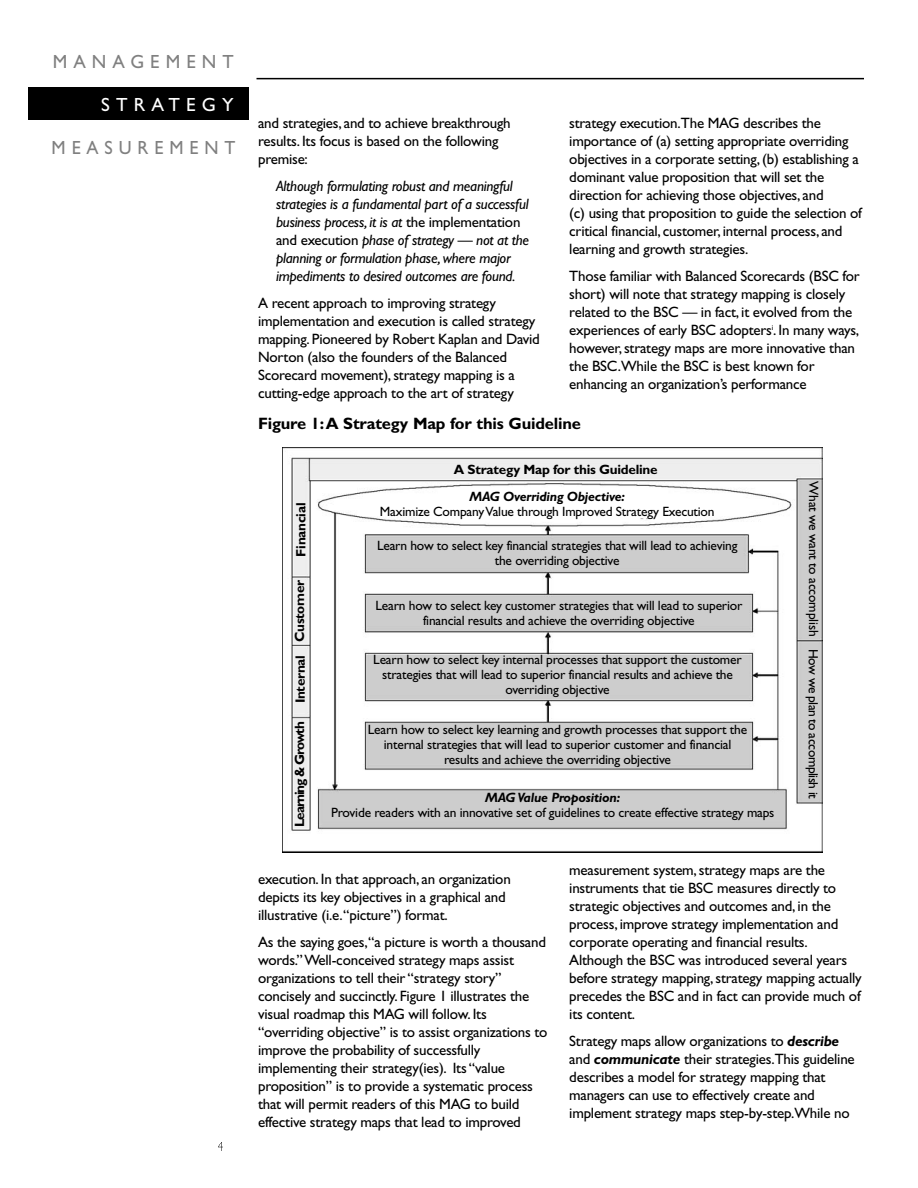
<style>
.page{position:relative;width:918px;height:1188px;background:#fff}
.page>*{position:absolute;margin:0;border:0;box-sizing:border-box;transform-origin:0 0}
.t1{font:19.05px "Gill Sans";letter-spacing:.325em;color:#808080;scale:.95 1}
.t2{font:19.05px "Gill Sans";letter-spacing:.325em;color:#808080}
.t3{font:19.05px "Gill Sans";letter-spacing:.325em;color:#fff}
.t4{font:700 16.5px "Gill Sans";letter-spacing:-.01em;color:#000}
.t5{font:15px/18px "Gill Sans";letter-spacing:-.015em;color:#000}
.t6{font:italic 15px/18px "Gill Sans";letter-spacing:-.015em;color:#000}
.t7{font:13.5px/15px "Gill Sans";letter-spacing:-.015em;color:#000;text-align:center}
.t8{font:700 13.5px "Gill Sans";letter-spacing:-.015em;color:#000}
.t9{font:13.5px "Gill Sans";letter-spacing:-.035em;color:#000}
.t10{font:italic 700 13.5px "Gill Sans";letter-spacing:-.015em;color:#000}
.t11{font:700 13.5px "Gill Sans";letter-spacing:-.07em;color:#000}
.s1{font-style:normal}
.s2{font-weight:700;font-style:italic}
</style>
<div class="page">
<div style="left:28px;top:88px;width:221px;height:32px;background:#000"></div>
<hr style="left:257px;top:78px;width:607px;height:1px;background:#000">
<img style="left:283px;top:448px;width:540px;height:405px">
<p class="t2" style="left:53px;top:54px;width:183px">MANAGEMENT</p>
<p class="t3" style="left:101px;top:97px;width:134px">STRATEGY</p>
<p class="t1" style="left:52px;top:140px;width:195px">MEASUREMENT</p>
<p class="t5" style="left:258px;top:116px;width:254px">and strategies, and to achieve breakthrough results. Its focus is based on the following premise:</p>
<p class="t6" style="left:276px;top:179px;width:255px">Although formulating robust and meaningful strategies is a fundamental part of a successful business process,it is at <span class="s1">the implementation and execution</span> phase of strategy — not at the planning or formulation phase,where major impediments to desired outcomes are found.</p>
<p class="t5" style="left:258px;top:296px;width:283px">A recent approach to improving strategy implementation and execution is called strategy mapping. Pioneered by Robert Kaplan and David Norton (also the founders of the Balanced Scorecard movement), strategy mapping is a cutting-edge approach to the art of strategy</p>
<p class="t5" style="left:569px;top:116px;width:294px">strategy execution.The MAG describes the importance of (a) setting appropriate overriding objectives in a corporate setting, (b) establishing a dominant value proposition that will set the direction for achieving those objectives, and<br>(c) using that proposition to guide the selection of critical financial, customer, internal process, and learning and growth strategies.</p>
<p class="t5" style="left:569px;top:269px;width:292px">Those familiar with Balanced Scorecards (BSC for short) will note that strategy mapping is closely related to the BSC — in fact, it evolved from the experiences of early BSC adopters<sup>i</sup>. In many ways, however, strategy maps are more innovative than the BSC.While the BSC is best known for enhancing an organization’s performance</p>
<p class="t4" style="left:258px;top:417px;width:324px">Figure 1:A Strategy Map for this Guideline</p>
<p class="t8" style="left:296px;top:557px;width:56px;rotate:-90deg">Financial</p>
<p class="t8" style="left:295px;top:642px;width:64px;rotate:-90deg">Customer</p>
<p class="t8" style="left:295px;top:703px;width:50px;rotate:-90deg">Internal</p>
<p class="t11" style="left:295px;top:827px;width:107px;rotate:-90deg">Learning &amp; Growth</p>
<p class="t8" style="left:454px;top:464px;width:205px">A Strategy Map for this Guideline</p>
<p class="t10" style="left:470px;top:491px;width:157px">MAG Overriding Objective:</p>
<p class="t7" style="left:380px;top:505px;width:336px">Maximize Company Value through Improved Strategy Execution</p>
<p class="t7" style="left:377px;top:539px;width:362px">Learn how to select key financial strategies that will lead to achieving the overriding objective</p>
<p class="t7" style="left:376px;top:599px;width:368px">Learn how to select key customer strategies that will lead to superior financial results and achieve the overriding objective</p>
<p class="t7" style="left:373px;top:654px;width:370px">Learn how to select key internal processes that support the customer strategies that will lead to superior financial results and achieve the overriding objective</p>
<p class="t7" style="left:368px;top:723px;width:381px">Learn how to select key learning and growth processes that support the internal strategies that will lead to superior customer and financial results and achieve the overriding objective</p>
<p class="t10" style="left:485px;top:793px;width:137px">MAG Value Proposition:</p>
<p class="t7" style="left:331px;top:807px;width:445px">Provide readers with an innovative set of guidelines to create effective strategy maps</p>
<p class="t9" style="left:818px;top:481px;width:319px;rotate:90deg">What we want to accomplish How we plan to accomplish it</p>
<p class="t5" style="left:258px;top:872px;width:254px">execution. In that approach, an organization depicts its key objectives in a graphical and illustrative (i.e.“picture”) format.</p>
<p class="t5" style="left:258px;top:935px;width:291px">As the saying goes,“a picture is worth a thousand words.” Well-conceived strategy maps assist organizations to tell their “strategy story” concisely and succinctly. Figure 1 illustrates the visual roadmap this MAG will follow. Its “overriding objective” is to assist organizations to improve the probability of successfully implementing their strategy(ies). Its “value proposition” is to provide a systematic process that will permit readers of this MAG to build effective strategy maps that lead to improved</p>
<p class="t5" style="left:569px;top:863px;width:294px">measurement system,strategy maps are the instruments that tie BSC measures directly to strategic objectives and outcomes and, in the process, improve strategy implementation and corporate operating and financial results.<br>Although the BSC was introduced several years before strategy mapping, strategy mapping actually precedes the BSC and in fact can provide much of its content.</p>
<p class="t5" style="left:569px;top:1034px;width:287px">Strategy maps allow organizations to <span class="s2">describe </span>and <span class="s2">communicate</span> their strategies.This guideline describes a model for strategy mapping that managers can use to effectively create and implement strategy maps step-by-step.While no</p>
</div>
